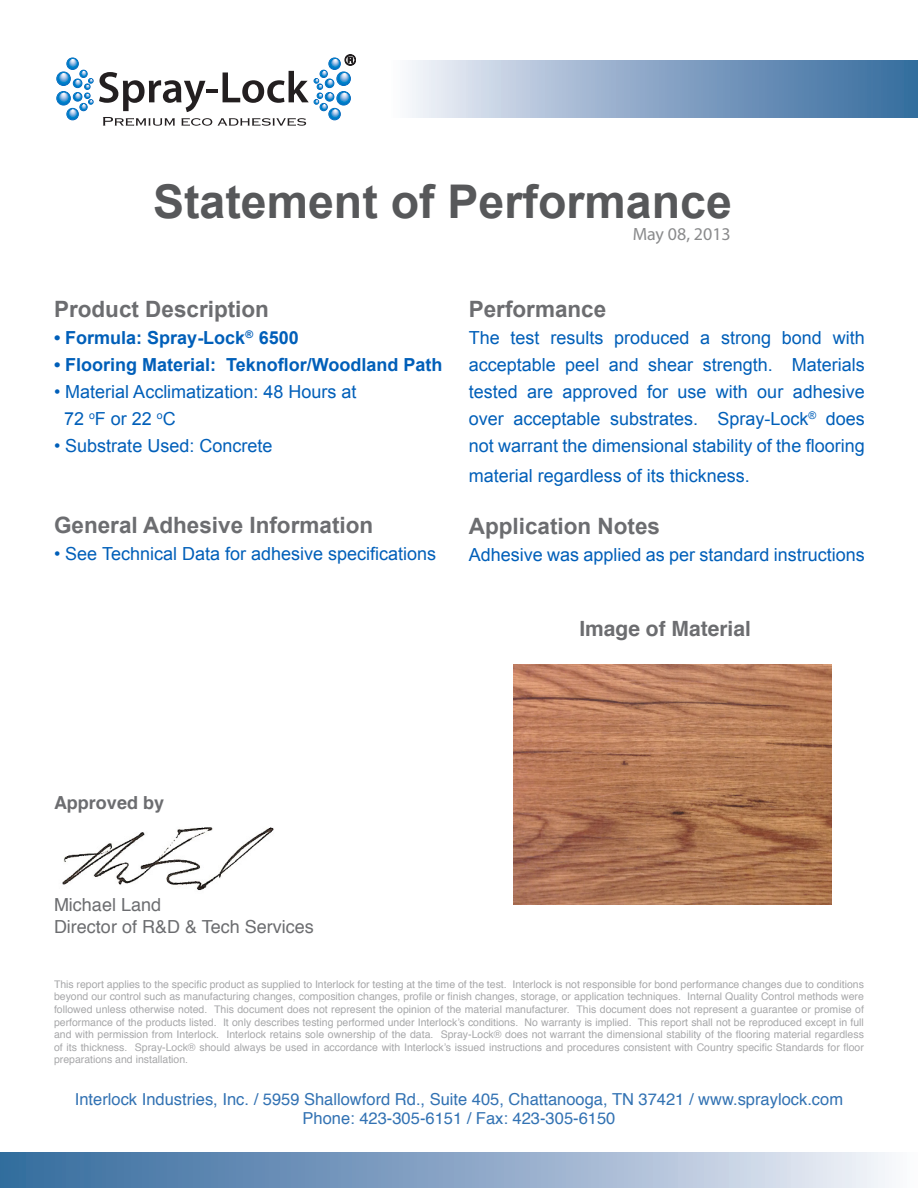
<style>
.page{position:relative;width:918px;height:1188px;background:#fff}
.page>*{position:absolute;margin:0;border:0;box-sizing:border-box;transform-origin:0 0}
.t1{font:700 46.5px "Arial";color:#57585a}
.t2{font:700 22.5px "Arial";color:#6c6d70}
.t3{font:700 21px "Helvetica";color:#6c6d70}
.t4{font:18px/27px "Arial";color:#005fb9;text-align:justify}
.t5{font:700 18px "Arial";color:#005fb9}
.t6{font:18px "Helvetica";color:#6c6d70}
.t7{font:18px "Myriad Pro";color:#57585a}
.t8{font:700 18px "Helvetica";color:#6c6d70}
.t9{font:16.5px "Helvetica";color:#3272b3}
.t10{font:10.5px/12.6px "Helvetica";color:#6c6d70;text-align:justify}
</style>
<div class="page">
<svg style="left:99px;top:55px;width:257px;height:71px"></svg>
<svg style="left:57px;top:58px;width:36px;height:62px"></svg>
<img style="left:62px;top:827px;width:212px;height:63px">
<div style="left:389px;top:60px;width:529px;height:57px;background:linear-gradient(to right,#f3f2f9,#2e659a)"></div>
<div style="left:0;top:1153px;width:918px;height:35px;background:linear-gradient(to right,#2e659a,#f1f1f8)"></div>
<img style="left:513px;top:664px;width:318px;height:241px">
<p class="t1" style="left:153px;top:170px;width:580px">Statement of Performance</p>
<h3 class="t7" style="left:632px;top:223px;width:100px">May 08, 2013</h3>
<p class="t2" style="left:54px;top:294px;width:217px">Product Description</p>
<p class="t5" style="left:54px;top:326px;width:246px">• Formula: Spray-Lock<sup>®</sup> 6500</p>
<p class="t5" style="left:54px;top:353px;width:390px">• Flooring Material: Teknoflor/Woodland Path</p>
<p class="t4" style="left:54px;top:379px;width:304px">• Material Acclimatization: 48 Hours at</p>
<p class="t4" style="left:64px;top:406px;width:113px">72 <sup>o</sup>F or 22 <sup>o</sup>C</p>
<p class="t4" style="left:54px;top:433px;width:220px">• Substrate Used: Concrete</p>
<p class="t2" style="left:54px;top:510px;width:321px">General Adhesive Information</p>
<p class="t4" style="left:54px;top:541px;width:384px">• See Technical Data for adhesive specifications</p>
<p class="t2" style="left:469px;top:294px;width:139px">Performance</p>
<p class="t4" style="left:469px;top:324px;width:397px">The test results produced a strong bond with acceptable peel and shear strength. Materials tested are approved for use with our adhesive over acceptable substrates. Spray-Lock<sup>®</sup> does not warrant the dimensional stability of the flooring</p>
<p class="t4" style="left:469px;top:462px;width:283px">material regardless of its thickness.</p>
<p class="t2" style="left:469px;top:511px;width:193px">Application Notes</p>
<p class="t4" style="left:469px;top:541px;width:397px">Adhesive was applied as per standard instructions</p>
<p class="t3" style="left:579px;top:611px;width:173px">Image of Material</p>
<p class="t8" style="left:54px;top:788px;width:112px">Approved by</p>
<p class="t6" style="left:54px;top:891px;width:109px">Michael Land</p>
<p class="t6" style="left:54px;top:912px;width:261px">Director of R&amp;D &amp; Tech Services</p>
<p class="t10" style="left:54px;top:978px;width:812px">This report applies to the specific product as supplied to Interlock for testing at the time of the test. Interlock is not responsible for bond performance changes due to conditions beyond our control such as manufacturing changes, composition changes, profile or finish changes, storage, or application techniques. Internal Quality Control methods were followed unless otherwise noted. This document does not represent the opinion of the material manufacturer. This document does not represent a guarantee or promise of performance of the products listed. It only describes testing performed under Interlock’s conditions. No warranty is implied. This report shall not be reproduced except in full and with permission from Interlock. Interlock retains sole ownership of the data. Spray-Lock® does not warrant the dimensional stability of the flooring material regardless of its thickness. Spray-Lock® should always be used in accordance with Interlock’s issued instructions and procedures consistent with Country specific Standards for floor preparations and installation.</p>
<p class="t9" style="left:75px;top:1086px;width:770px">Interlock Industries, Inc. / 5959 Shallowford Rd., Suite 405, Chattanooga, TN 37421 / www.spraylock.com</p>
<p class="t9" style="left:303px;top:1106px;width:314px">Phone: 423-305-6151 / Fax: 423-305-6150</p>
</div>
